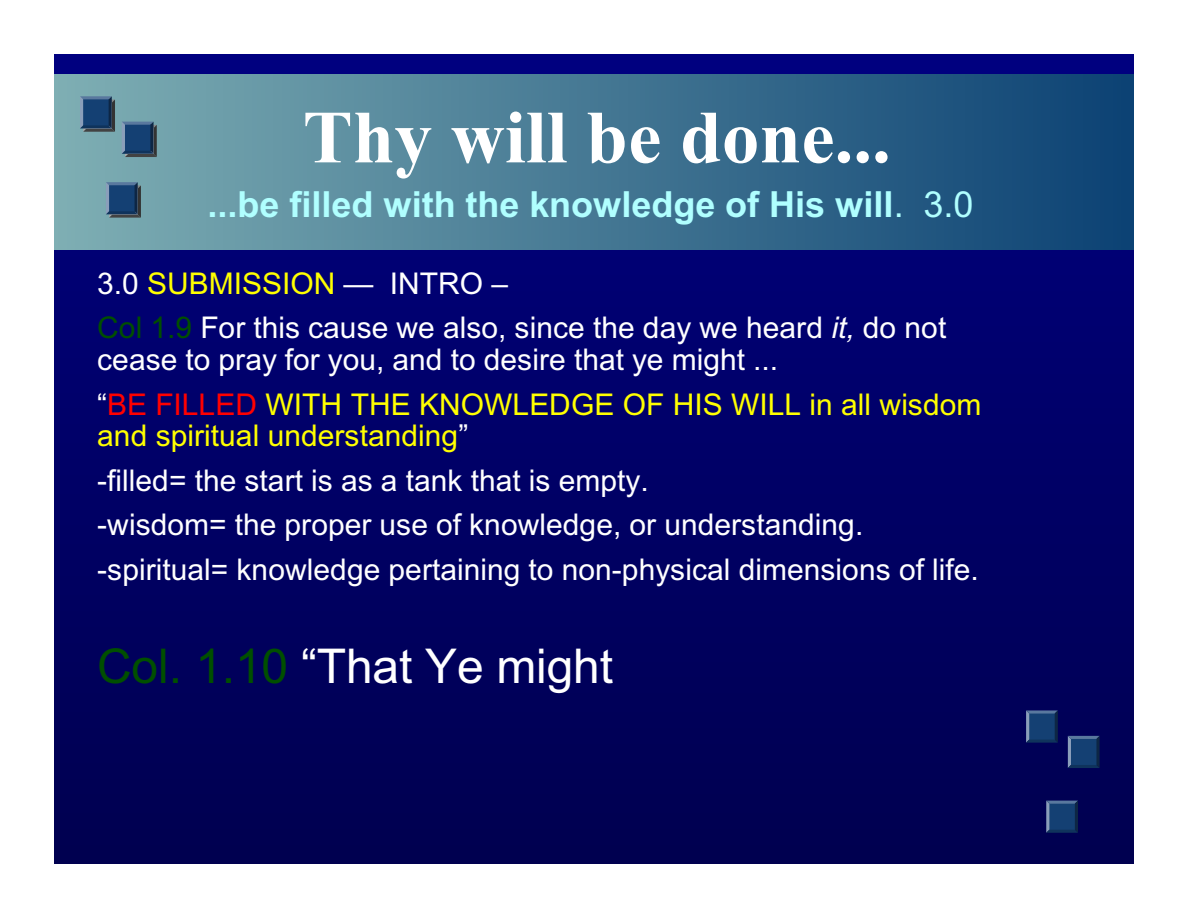
<style>
.page{position:relative;width:1188px;height:918px;background:#fff}
.page>*{position:absolute;margin:0;border:0;box-sizing:border-box;transform-origin:0 0}
.t1{font:700 75px "Times New Roman";color:#fff}
.t2{font:48px "Arial";letter-spacing:-.005em;color:#fff}
.t3{font:700 36px "Arial";color:#b0ffff}
.t4{font:30px/44.5px "Arial";letter-spacing:.005em;color:#fff}
.s1{font-weight:400}
.s2{color:#ff0}
.s3{color:#004f00}
.s4{font-style:italic}
.s5{color:#f00}
</style>
<div class="page">
<img style="left:54px;top:54px;width:1080px;height:810px">
<img style="left:54px;top:75px;width:1080px;height:174px">
<svg style="left:122px;top:122px;width:35px;height:35px"></svg>
<svg style="left:80px;top:96px;width:35px;height:36px"></svg>
<svg style="left:106px;top:182px;width:35px;height:36px"></svg>
<svg style="left:1068px;top:736px;width:32px;height:32px"></svg>
<svg style="left:1026px;top:710px;width:32px;height:33px"></svg>
<svg style="left:1046px;top:801px;width:32px;height:32px"></svg>
<h1 class="t1" style="left:303px;top:112px;width:590px">Thy will be done...</h1>
<p class="t3" style="left:208px;top:191px;width:767px">...be filled with the knowledge of His will<span class="s1">. 3.0</span></p>
<p class="t4" style="left:97px;top:264px;width:851px">3.0 <span class="s2">SUBMISSION</span> — INTRO –<br><span class="s3">Col 1.9</span> For this cause we also, since the day we heard <span class="s4">it,</span> do not</p>
<p class="t4" style="left:97px;top:340px;width:886px">cease to pray for you, and to desire that ye might ...<br>“<span class="s5">BE FILLED</span> <span class="s2">WITH THE KNOWLEDGE OF HIS WILL in all wisdom</span></p>
<p class="t4" style="left:97px;top:416px;width:883px"><span class="s2">and spiritual understanding</span>”<br>-filled= the start is as a tank that is empty.<br>-wisdom= the proper use of knowledge, or understanding. -spiritual= knowledge pertaining to non-physical dimensions of life.</p>
<h2 class="t2" style="left:97px;top:648px;width:517px"><span class="s3">Col. 1.10</span> “That Ye might</h2>
</div>
